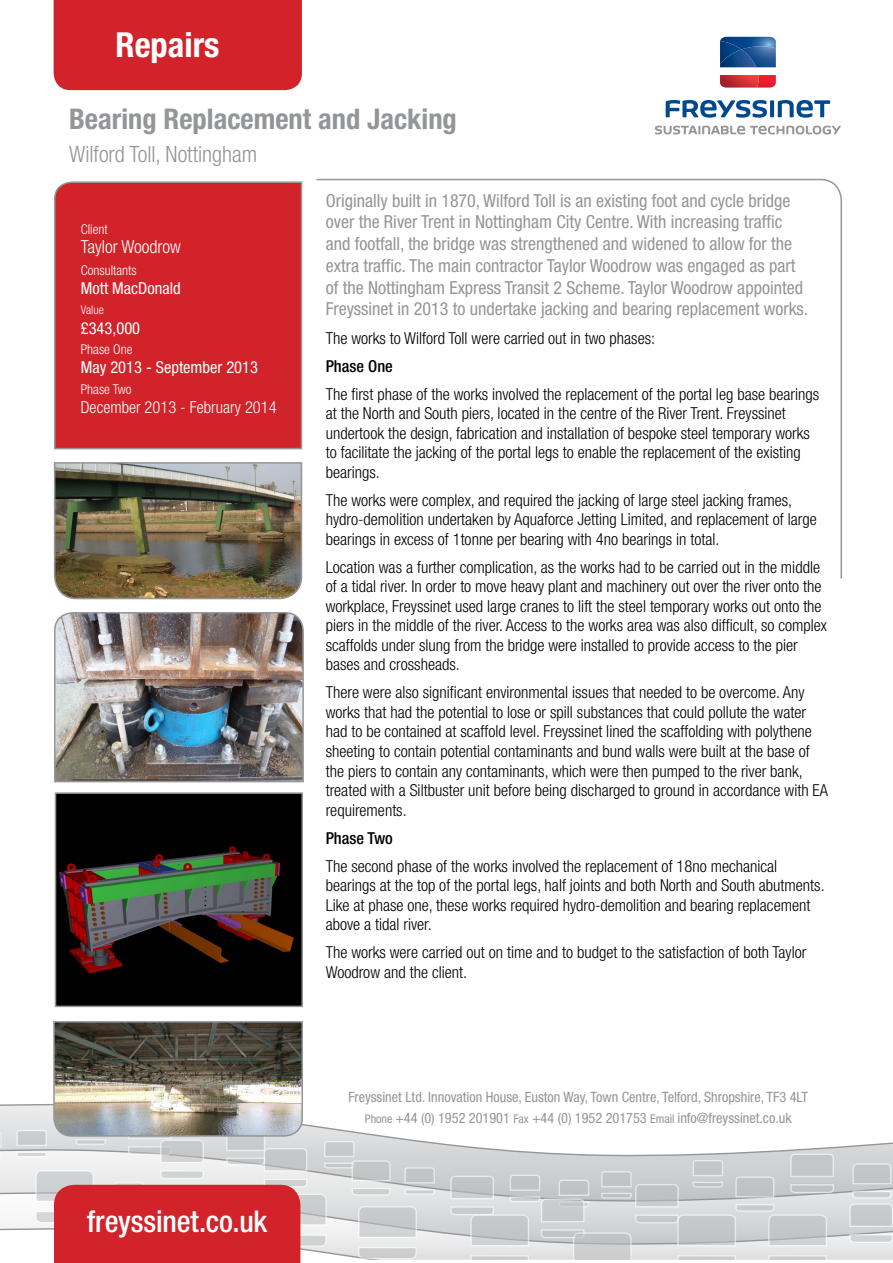
<style>
.page{position:relative;width:893px;height:1263px;background:#fff}
.page>*{position:absolute;margin:0;border:0;box-sizing:border-box;transform-origin:0 0}
.t1{font:700 condensed 34.5px "Helvetica Neue LT Std";color:#fff}
.t2{font:500 condensed 30px "Helvetica Neue LT Std";letter-spacing:-.005em;color:#fff}
.t3{font:700 condensed 28.5px "Helvetica Neue LT Std";color:#939598}
.t4{font:300 condensed 22.5px "Helvetica Neue LT Std";color:#939598}
.t5{font:condensed 18px/21.8px "Helvetica Neue LT Std";color:#939598}
.t6{font:300 condensed 18px "Helvetica Neue LT Std";color:#fff}
.t7{font:300 condensed 16.5px/19.5px "Helvetica Neue LT Std";color:#000}
.t8{font:condensed 16.5px "Helvetica Neue LT Std";color:#fff}
.t9{font:300 condensed 16.5px "Helvetica Neue LT Std";color:#fff}
.t10{font:500 condensed 16.5px "Helvetica Neue LT Std";color:#000}
.t11{font:condensed 14.25px/20.9px "Helvetica Neue LT Std";color:#939598;text-align:center}
.t12{font:300 condensed 13.5px "Helvetica Neue LT Std";color:#fff}
.t13{font:300 condensed 12px "Helvetica Neue LT Std";color:#fff}
.s1{font-size:12px}
</style>
<div class="page">
<div style="left:54px;top:0;width:248px;height:90px;background:#d2232a"></div>
<svg style="left:316px;top:178px;width:526px;height:401px"></svg>
<img style="left:53px;top:462px;width:250px;height:138px">
<div style="left:54px;top:181px;width:249px;height:269px;background:#d2232a"></div>
<svg style="left:0;top:1104px;width:893px;height:101px"></svg>
<svg style="left:849px;top:1163px;width:44px;height:81px;background:#cfd1d2"></svg>
<svg style="left:0;top:1130px;width:2px;height:29px"></svg>
<svg style="left:450px;top:1153px;width:385px;height:107px;background:#cfd1d2"></svg>
<svg style="left:54px;top:792px;width:249px;height:216px;background:#25231c"></svg>
<svg style="left:666px;top:100px;width:101px;height:18px"></svg>
<hr style="left:770px;top:100px;width:4px;height:17px;background:#004990">
<svg style="left:778px;top:100px;width:52px;height:18px"></svg>
<svg style="left:759px;top:75px;width:17px;height:13px"></svg>
<img style="left:720px;top:75px;width:39px;height:13px">
<svg style="left:720px;top:37px;width:56px;height:30px"></svg>
<img style="left:720px;top:50px;width:36px;height:17px">
<svg style="left:655px;top:126px;width:186px;height:8px"></svg>
<svg style="left:16px;top:1021px;width:420px;height:242px"></svg>
<img style="left:54px;top:612px;width:250px;height:171px">
<h1 class="t1" style="left:115px;top:24px;width:106px">Repairs</h1>
<h3 class="t3" style="left:69px;top:101px;width:389px">Bearing Replacement and Jacking</h3>
<h3 class="t4" style="left:69px;top:141px;width:190px">Wilford Toll, Nottingham</h3>
<p class="t12" style="left:81px;top:221px;width:28px">Client</p>
<p class="t6" style="left:81px;top:236px;width:101px">Taylor Woodrow</p>
<p class="t12" style="left:81px;top:262px;width:57px">Consultants</p>
<p class="t8" style="left:81px;top:279px;width:101px">Mott MacDonald</p>
<p class="t13" style="left:81px;top:303px;width:25px">Value</p>
<p class="t8" style="left:81px;top:318px;width:61px">£343,000</p>
<p class="t12" style="left:81px;top:341px;width:53px">Phase One</p>
<p class="t8" style="left:81px;top:358px;width:179px">May 2013 - September 2013</p>
<p class="t12" style="left:81px;top:381px;width:52px">Phase Two</p>
<p class="t9" style="left:81px;top:398px;width:197px">December 2013 - February 2014</p>
<h2 class="t2" style="left:87px;top:1203px;width:182px">freyssinet.co.uk</h2>
<p class="t5" style="left:326px;top:189px;width:484px">Originally built in 1870, Wilford Toll is an existing foot and cycle bridge over the River Trent in Nottingham City Centre. With increasing traffic and footfall, the bridge was strengthened and widened to allow for the extra traffic. The main contractor Taylor Woodrow was engaged as part of the Nottingham Express Transit 2 Scheme. Taylor Woodrow appointed Freyssinet in 2013 to undertake jacking and bearing replacement works.</p>
<p class="t7" style="left:326px;top:328px;width:331px">The works to Wilford Toll were carried out in two phases:</p>
<p class="t10" style="left:326px;top:356px;width:69px">Phase One</p>
<p class="t7" style="left:326px;top:384px;width:495px">The first phase of the works involved the replacement of the portal leg base bearings at the North and South piers, located in the centre of the River Trent. Freyssinet undertook the design, fabrication and installation of bespoke steel temporary works to facilitate the jacking of the portal legs to enable the replacement of the existing bearings.</p>
<p class="t7" style="left:326px;top:490px;width:492px">The works were complex, and required the jacking of large steel jacking frames, hydro-demolition undertaken by Aquaforce Jetting Limited, and replacement of large bearings in excess of 1tonne per bearing with 4no bearings in total.</p>
<p class="t7" style="left:326px;top:557px;width:503px">Location was a further complication, as the works had to be carried out in the middle of a tidal river. In order to move heavy plant and machinery out over the river onto the workplace, Freyssinet used large cranes to lift the steel temporary works out onto the piers in the middle of the river. Access to the works area was also difficult, so complex scaffolds under slung from the bridge were installed to provide access to the pier bases and crossheads.</p>
<p class="t7" style="left:326px;top:683px;width:504px">There were also significant environmental issues that needed to be overcome. Any works that had the potential to lose or spill substances that could pollute the water had to be contained at scaffold level. Freyssinet lined the scaffolding with polythene sheeting to contain potential contaminants and bund walls were built at the base of the piers to contain any contaminants, which were then pumped to the river bank, treated with a Siltbuster unit before being discharged to ground in accordance with EA requirements.</p>
<p class="t10" style="left:326px;top:828px;width:69px">Phase Two</p>
<p class="t7" style="left:326px;top:856px;width:500px">The second phase of the works involved the replacement of 18no mechanical bearings at the top of the portal legs, half joints and both North and South abutments.<br>Like at phase one, these works required hydro-demolition and bearing replacement above a tidal river.</p>
<p class="t7" style="left:326px;top:942px;width:482px">The works were carried out on time and to budget to the satisfaction of both Taylor<br>Woodrow and the client.</p>
<p class="t11" style="left:348px;top:1086px;width:461px">Freyssinet Ltd. Innovation House, Euston Way, Town Centre, Telford, Shropshire, TF3 4LT<br><span class="s1">Phone</span> +44 (0) 1952 201901 <span class="s1">Fax</span> +44 (0) 1952 201753 <span class="s1">Email</span> info@freyssinet.co.uk</p>
</div>
